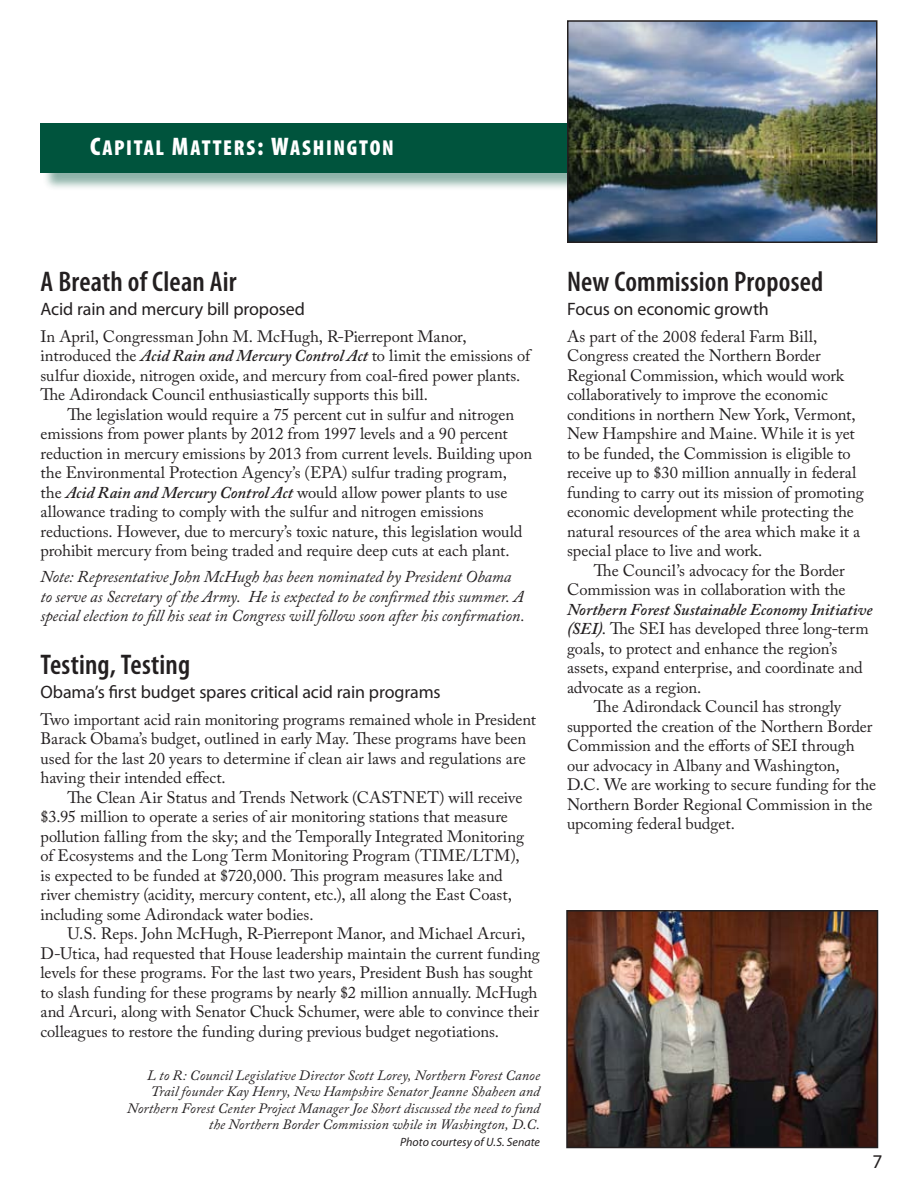
<style>
.page{position:relative;width:918px;height:1188px;background:#fff}
.page>*{position:absolute;margin:0;border:0;box-sizing:border-box;transform-origin:0 0}
.t1{font:600 condensed 28.5px "Myriad Pro";letter-spacing:.005em;color:#231f20}
.t2{font:21.6px "Myriad Pro Black Cond SC850";letter-spacing:.075em;color:#fff}
.t3{font:19.5px "Myriad Pro";color:#231f20}
.t4{font:18px "Myriad Pro";letter-spacing:-.01em;color:#231f20}
.t5{font:16.5px/19.5px "Adobe Caslon Pro";letter-spacing:-.005em;color:#231f20}
.t6{font:italic 16.5px/19.5px "Adobe Caslon Pro";letter-spacing:-.005em;color:#231f20}
.t7{font:italic 600 16.5px "Adobe Caslon Pro";letter-spacing:-.005em;color:#231f20}
.t8{font:italic 14.25px/16.5px "Adobe Caslon Pro";letter-spacing:.005em;color:#231f20;text-align:right}
.t9{font:italic 12px "Myriad";letter-spacing:.005em;color:#231f20}
.s1{font-size:25.5px}
.s2{font-weight:600;font-style:italic}
</style>
<div class="page">
<div style="left:43px;top:126px;width:588px;height:66px;background:#00543d;opacity:.45"></div>
<div style="left:40px;top:123px;width:572px;height:50px;background:#00543d"></div>
<img style="left:566px;top:20px;width:312px;height:223px">
<img style="left:569px;top:913px;width:306px;height:232px">
<div style="left:566px;top:910px;width:312px;height:238px;border:2px solid #231f20"></div>
<h2 class="t2" style="left:90px;top:134px;width:305px"><span class="s1">C</span>APITAL <span class="s1">M</span>ATTERS<span class="s1">: W</span>ASHINGTON</h2>
<h1 class="t1" style="left:40px;top:264px;width:198px">A Breath of Clean Air</h1>
<p class="t4" style="left:40px;top:298px;width:266px">Acid rain and mercury bill proposed</p>
<p class="t5" style="left:40px;top:326px;width:491px">In April, Congressman John M. McHugh, R-Pierrepont Manor, introduced the <span class="s2">Acid Rain and Mercury Control Act</span> to limit the emissions of sulfur dioxide, nitrogen oxide, and mercury from coal-fired power plants.<br>The Adirondack Council enthusiastically supports this bill.</p>
<p class="t5" style="left:40px;top:404px;width:493px;text-indent:27px">The legislation would require a 75 percent cut in sulfur and nitrogen emissions from power plants by 2012 from 1997 levels and a 90 percent reduction in mercury emissions by 2013 from current levels. Building upon the Environmental Protection Agency’s (EPA) sulfur trading program, the <span class="s2">Acid Rain and Mercury Control Act</span> would allow power plants to use allowance trading to comply with the sulfur and nitrogen emissions reductions. However, due to mercury’s toxic nature, this legislation would prohibit mercury from being traded and require deep cuts at each plant.</p>
<p class="t6" style="left:40px;top:567px;width:486px">Note: Representative John McHugh has been nominated by President Obama to serve as Secretary of the Army. He is expected to be confirmed this summer. A special election to fill his seat in Congress will follow soon after his confirmation.</p>
<h1 class="t1" style="left:40px;top:647px;width:151px">Testing, Testing</h1>
<p class="t4" style="left:40px;top:681px;width:402px">Obama’s first budget spares critical acid rain programs</p>
<p class="t5" style="left:40px;top:709px;width:497px">Two important acid rain monitoring programs remained whole in President Barack Obama’s budget, outlined in early May. These programs have been used for the last 20 years to determine if clean air laws and regulations are having their intended effect.</p>
<p class="t5" style="left:40px;top:787px;width:485px;text-indent:27px">The Clean Air Status and Trends Network (CASTNET) will receive $3.95 million to operate a series of air monitoring stations that measure pollution falling from the sky; and the Temporally Integrated Monitoring of Ecosystems and the Long Term Monitoring Program (TIME/LTM), is expected to be funded at $720,000. This program measures lake and river chemistry (acidity, mercury content, etc.), all along the East Coast, including some Adirondack water bodies.</p>
<p class="t5" style="left:40px;top:924px;width:501px;text-indent:27px">U.S. Reps. John McHugh, R-Pierrepont Manor, and Michael Arcuri, D-Utica, had requested that House leadership maintain the current funding levels for these programs. For the last two years, President Bush has sought to slash funding for these programs by nearly $2 million annually. McHugh and Arcuri, along with Senator Chuck Schumer, were able to convince their colleagues to restore the funding during previous budget negotiations.</p>
<p class="t8" style="left:127px;top:1067px;width:414px">L to R: Council Legislative Director Scott Lorey, Northern Forest Canoe Trail founder Kay Henry, New Hampshire Senator Jeanne Shaheen and Northern Forest Center Project Manager Joe Short discussed the need to fund the Northern Border Commission while in Washington, D.C.</p>
<p class="t9" style="left:400px;top:1136px;width:141px">Photo courtesy of U.S. Senate</p>
<h1 class="t1" style="left:567px;top:264px;width:258px">New Commission Proposed</h1>
<p class="t4" style="left:567px;top:298px;width:203px">Focus on economic growth</p>
<p class="t5" style="left:567px;top:326px;width:298px">As part of the 2008 federal Farm Bill, Congress created the Northern Border Regional Commission, which would work collaboratively to improve the economic conditions in northern New York, Vermont, New Hampshire and Maine. While it is yet to be funded, the Commission is eligible to receive up to $30 million annually in federal funding to carry out its mission of promoting economic development while protecting the natural resources of the area which make it a special place to live and work.</p>
<p class="t5" style="left:567px;top:560px;width:280px;text-align:right">The Council’s advocacy for the Border<br>Commission was in collaboration with the</p>
<p class="t7" style="left:567px;top:599px;width:307px">Northern Forest Sustainable Economy Initiative</p>
<p class="t5" style="left:567px;top:619px;width:303px"><span class="s2">(SEI)</span>. The SEI has developed three long-term</p>
<p class="t5" style="left:567px;top:638px;width:272px">goals, to protect and enhance the region’s</p>
<p class="t5" style="left:567px;top:658px;width:297px">assets, expand enterprise, and coordinate and</p>
<p class="t5" style="left:567px;top:677px;width:136px">advocate as a region.</p>
<p class="t5" style="left:594px;top:697px;width:249px">The Adirondack Council has strongly</p>
<p class="t5" style="left:567px;top:716px;width:307px">supported the creation of the Northern Border</p>
<p class="t5" style="left:567px;top:736px;width:289px">Commission and the efforts of SEI through</p>
<p class="t5" style="left:567px;top:755px;width:274px">our advocacy in Albany and Washington,</p>
<p class="t5" style="left:567px;top:775px;width:311px">D.C. We are working to secure funding for the</p>
<p class="t5" style="left:567px;top:794px;width:307px">Northern Border Regional Commission in the</p>
<p class="t5" style="left:567px;top:814px;width:169px">upcoming federal budget.</p>
<p class="t3" style="left:873px;top:1150px;width:12px">7</p>
</div>
